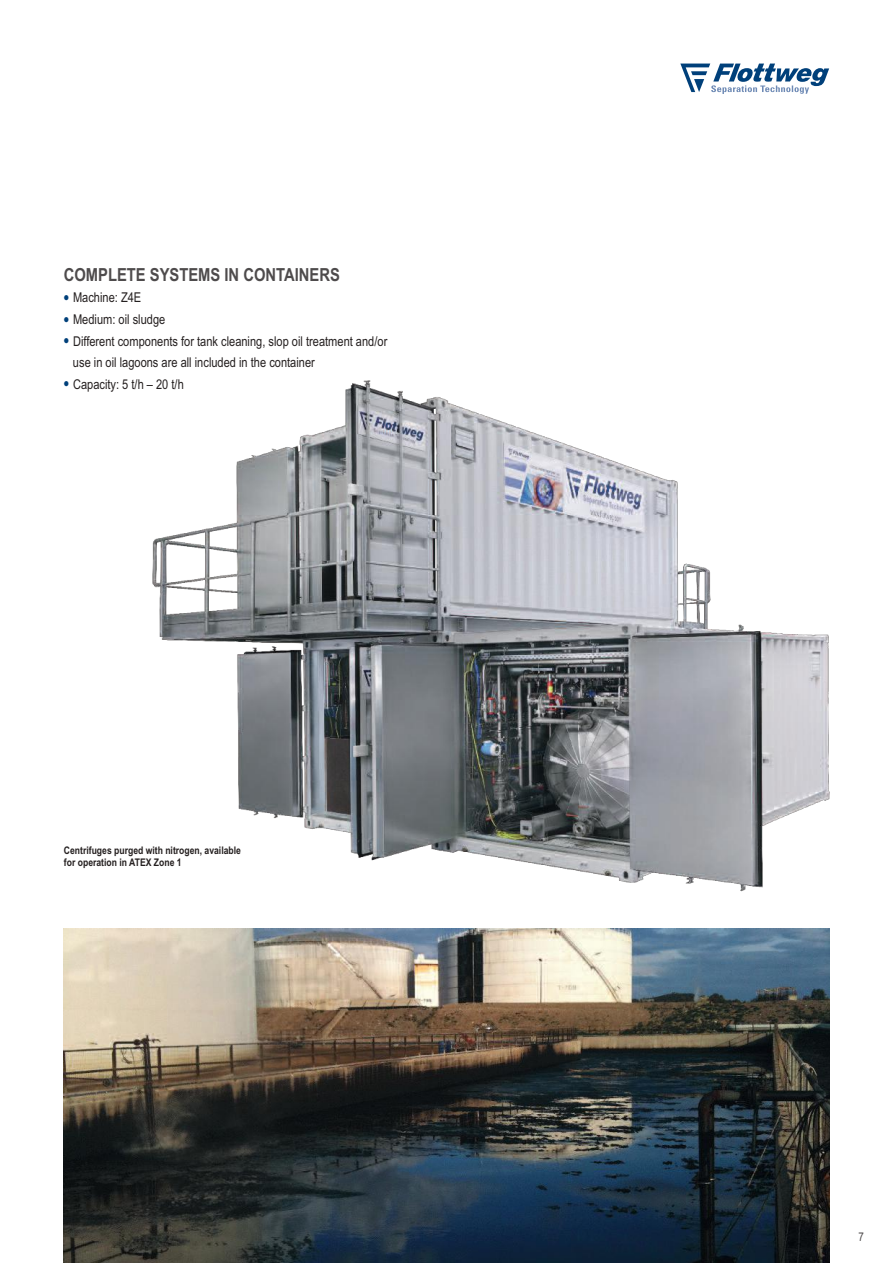
<style>
.page{position:relative;width:893px;height:1263px;background:#fff}
.page>*{position:absolute;margin:0;border:0;box-sizing:border-box;transform-origin:0 0}
.t1{font:700 18px "Arial Narrow";color:#4e4b4c}
.t2{font:13.5px/21.6px "Arial Narrow";color:#241f1f}
.t3{font:12px "Arial Narrow";color:#4e4b4c}
.t4{font:700 10.5px/12px "Arial Narrow";color:#241f1f}
.s1{font-weight:700;font-size:18px;color:#00407a}
</style>
<div class="page">
<svg style="left:680px;top:64px;width:149px;height:30px"></svg>
<img style="left:64px;top:929px;width:765px;height:334px">
<img style="left:152px;top:380px;width:678px;height:512px">
<h1 class="t1" style="left:64px;top:264px;width:278px">COMPLETE SYSTEMS IN CONTAINERS</h1>
<p class="t2" style="left:64px;top:287px;width:79px"><span class="s1">•</span> Machine: Z4E</p>
<p class="t2" style="left:64px;top:309px;width:103px"><span class="s1">•</span> Medium: oil sludge</p>
<p class="t2" style="left:73px;top:330px;width:316px;text-indent:-9px"><span class="s1">•</span> Different components for tank cleaning, slop oil treatment and/or use in oil lagoons are all included in the container</p>
<p class="t2" style="left:64px;top:373px;width:122px"><span class="s1">•</span> Capacity: 5 t/h – 20 t/h</p>
<p class="t4" style="left:64px;top:844px;width:179px">Centrifuges purged with nitrogen, available for operation in ATEX Zone 1</p>
<p class="t3" style="left:858px;top:1229px;width:7px">7</p>
</div>
